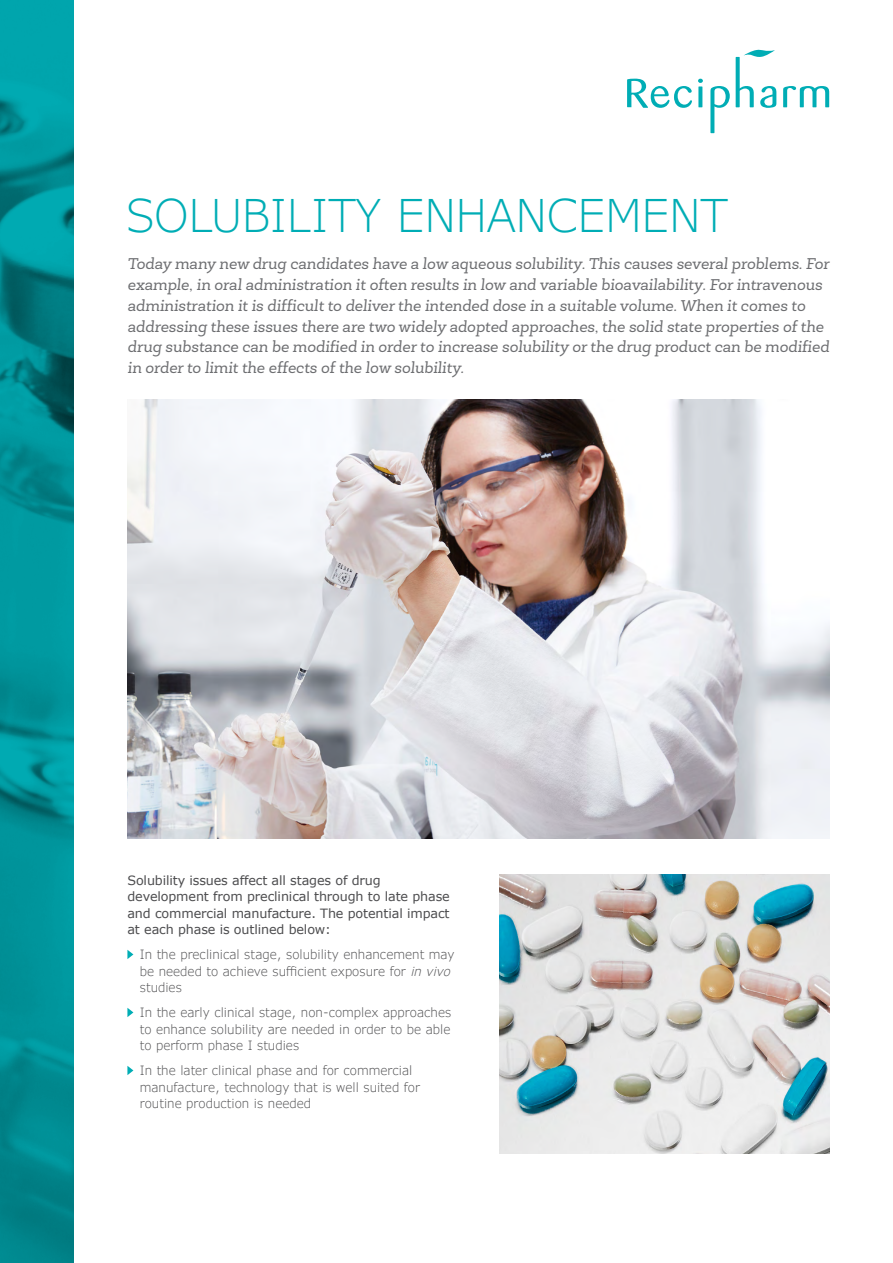
<style>
.page{position:relative;width:893px;height:1263px;background:#fff}
.page>*{position:absolute;margin:0;border:0;box-sizing:border-box;transform-origin:0 0}
.t1{font:300 45px "Verdana Pro";color:#00adb5}
.t2{font:italic 15.75px/21px "Newslab";color:#6d6e71}
.t3{font:300 12.75px/16.5px "Verdana Pro";color:#4d4d4f;text-align:justify}
.t4{font:12.75px/16.5px "Verdana";letter-spacing:-.01em;color:#4d4d4f}
.s1{font-style:italic}
</style>
<div class="page">
<svg style="left:627px;top:79px;width:65px;height:29px"></svg>
<svg style="left:698px;top:86px;width:4px;height:21px"></svg>
<svg style="left:698px;top:79px;width:5px;height:4px"></svg>
<svg style="left:710px;top:86px;width:20px;height:47px"></svg>
<svg style="left:736px;top:50px;width:40px;height:58px"></svg>
<svg style="left:783px;top:86px;width:46px;height:21px"></svg>
<svg style="left:0;top:0;width:74px;height:1263px;background:#008f96"></svg>
<svg style="left:127px;top:950px;width:6px;height:9px"></svg>
<svg style="left:127px;top:1008px;width:6px;height:9px"></svg>
<svg style="left:127px;top:1066px;width:6px;height:9px"></svg>
<img style="left:500px;top:875px;width:329px;height:278px">
<img style="left:128px;top:400px;width:701px;height:438px">
<h1 class="t1" style="left:127px;top:187px;width:603px">SOLUBILITY ENHANCEMENT</h1>
<p class="t2" style="left:128px;top:253px;width:703px">Today many new drug candidates have a low aqueous solubility. This causes several problems. For example, in oral administration it often results in low and variable bioavailability. For intravenous administration it is difficult to deliver the intended dose in a suitable volume. When it comes to addressing these issues there are two widely adopted approaches, the solid state properties of the drug substance can be modified in order to increase solubility or the drug product can be modified in order to limit the effects of the low solubility.</p>
<p class="t4" style="left:127px;top:872px;width:324px">Solubility issues affect all stages of drug development from preclinical through to late phase and commercial manufacture. The potential impact at each phase is outlined below:</p>
<p class="t3" style="left:140px;top:946px;width:316px">In the preclinical stage, solubility enhancement may be needed to achieve sufficient exposure for <span class="s1">in vivo </span>studies</p>
<p class="t3" style="left:140px;top:1004px;width:313px">In the early clinical stage, non-complex approaches to enhance solubility are needed in order to be able to perform phase I studies</p>
<p class="t3" style="left:140px;top:1062px;width:282px;text-align:left">In the later clinical phase and for commercial manufacture, technology that is well suited for routine production is needed</p>
</div>
